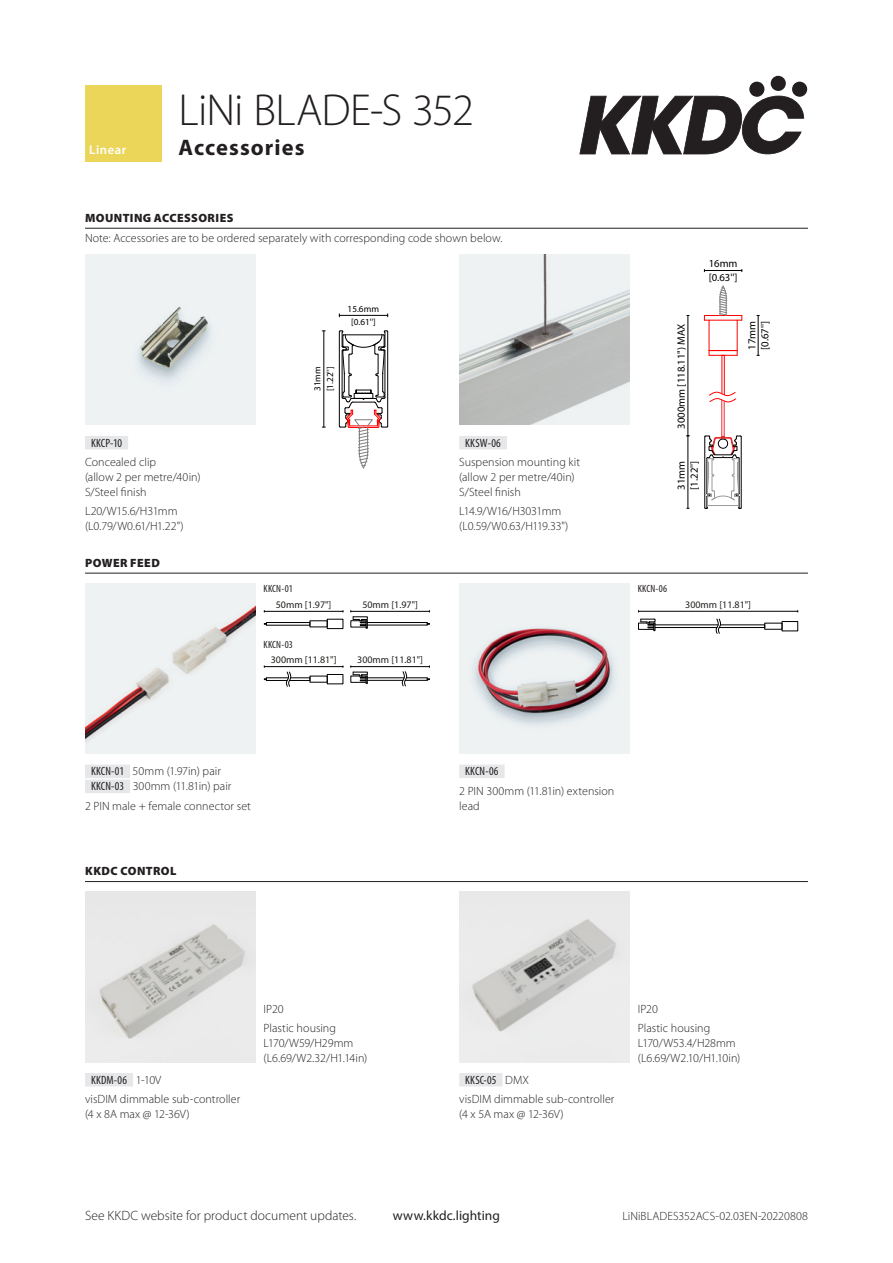
<style>
.page{position:relative;width:893px;height:1263px;background:#fff}
.page>*{position:absolute;margin:0;border:0;box-sizing:border-box;transform-origin:0 0}
.title_line1{font:300 45px "Myriad Pro";letter-spacing:-.02em;color:#231f20}
.title_line2{font:700 22.5px "Myriad Pro";letter-spacing:.045em;color:#231f20}
.t1{font:300 13.5px "Myriad Pro";color:#231f20}
.t2{font:13.5px "Myriad Pro";letter-spacing:.005em;color:#231f20}
.t3{font:600 12.75px "Myriad Pro";letter-spacing:.04em;color:#fff}
.body{font:300 12px/15px "Myriad Pro";letter-spacing:.005em;color:#231f20}
.accessories{font:300 12px/15px "Myriad Pro";color:#231f20}
.Section_sub_text{font:300 12px "Myriad Pro";letter-spacing:.005em;color:#231f20}
.Product_code{font:300 12px/15px "Myriad Pro";color:#231f20}
.Product_code-2{font:condensed 12px "Myriad Pro";letter-spacing:.015em;color:#231f20}
.body-2{font:300 12px/15px "Myriad Pro";letter-spacing:-.025em;color:#231f20}
.Section_heading_othe{font:900 12px "Myriad Pro";letter-spacing:.035em;color:#231f20}
.Section_heading_top{font:900 12px "Myriad Pro";letter-spacing:.035em;color:#231f20}
.t4{font:10.8px/13px "Myriad Pro";color:#000}
.Product_code_no_tint{font:condensed 10.5px "Myriad Pro";letter-spacing:.015em;color:#231f20}
.t5{font:10.05px "Myriad Pro";color:#20201e}
.t6{font:9.15px/12.6px "Myriad Pro";color:#000}
.s1{font-weight:400;font-stretch:condensed}
.s2{font-weight:300;font-stretch:normal}
</style>
<div class="page">
<svg style="left:579px;top:96px;width:225px;height:58px"></svg>
<svg style="left:749px;top:81px;width:16px;height:16px"></svg>
<div style="left:770px;top:76px;width:16px;height:15px;background:#231f20;border-radius:50%"></div>
<div style="left:792px;top:81px;width:15px;height:16px;background:#231f20;border-radius:50%"></div>
<div style="left:85px;top:85px;width:77px;height:77px;background:#ebd659"></div>
<hr style="left:85px;top:228px;width:723px;height:1px;background:#231f20">
<hr style="left:85px;top:573px;width:723px;height:1px;background:#231f20">
<hr style="left:85px;top:881px;width:723px;height:1px;background:#231f20">
<img style="left:85px;top:255px;width:170px;height:170px">
<svg style="left:339px;top:330px;width:49px;height:139px"></svg>
<hr style="left:324px;top:331px;width:1px;height:96px;background:#000">
<hr style="left:339px;top:315px;width:49px;height:1px;background:#000">
<img style="left:459px;top:255px;width:170px;height:170px">
<hr style="left:724px;top:355px;width:1px;height:40px;background:#f00">
<hr style="left:722px;top:355px;width:1px;height:39px;background:#f00">
<svg style="left:704px;top:286px;width:39px;height:70px"></svg>
<svg style="left:709px;top:392px;width:27px;height:10px"></svg>
<hr style="left:688px;top:315px;width:1px;height:121px;background:#000">
<hr style="left:688px;top:436px;width:1px;height:72px;background:#000">
<hr style="left:758px;top:315px;width:1px;height:40px;background:#000">
<hr style="left:704px;top:270px;width:38px;height:1px;background:#000">
<hr style="left:724px;top:401px;width:1px;height:35px;background:#e52e32">
<hr style="left:721px;top:400px;width:1px;height:36px;background:#e52e32">
<svg style="left:704px;top:436px;width:38px;height:73px"></svg>
<div style="left:85px;top:436px;width:43px;height:13px;background:#e6e7e9"></div>
<div style="left:459px;top:436px;width:48px;height:13px;background:#e6e7e9"></div>
<img style="left:85px;top:583px;width:170px;height:171px">
<div style="left:327px;top:619px;width:16px;height:10px;border:1px solid #000"></div>
<hr style="left:367px;top:622px;width:60px;height:1px;background:#000">
<hr style="left:367px;top:625px;width:60px;height:1px;background:#000">
<svg style="left:264px;top:622px;width:46px;height:3px"></svg>
<svg style="left:351px;top:610px;width:17px;height:18px"></svg>
<hr style="left:351px;top:611px;width:78px;height:1px;background:#000">
<hr style="left:264px;top:611px;width:79px;height:1px;background:#000">
<div style="left:327px;top:674px;width:16px;height:10px;border:1px solid #000"></div>
<hr style="left:367px;top:677px;width:37px;height:1px;background:#000">
<hr style="left:367px;top:680px;width:36px;height:1px;background:#000">
<svg style="left:351px;top:667px;width:17px;height:17px"></svg>
<hr style="left:351px;top:666px;width:78px;height:1px;background:#000">
<svg style="left:402px;top:666px;width:28px;height:20px"></svg>
<svg style="left:264px;top:667px;width:47px;height:20px"></svg>
<hr style="left:264px;top:666px;width:79px;height:1px;background:#000">
<img style="left:459px;top:583px;width:170px;height:171px">
<div style="left:782px;top:621px;width:16px;height:10px;border:1px solid #000"></div>
<svg style="left:638px;top:619px;width:17px;height:12px"></svg>
<hr style="left:655px;top:625px;width:63px;height:1px;background:#000">
<hr style="left:720px;top:625px;width:45px;height:1px;background:#000">
<hr style="left:655px;top:627px;width:62px;height:1px;background:#000">
<hr style="left:719px;top:627px;width:46px;height:1px;background:#000">
<hr style="left:638px;top:611px;width:160px;height:1px;background:#000">
<svg style="left:716px;top:619px;width:5px;height:15px"></svg>
<div style="left:85px;top:764px;width:45px;height:14px;background:#e6e7e9"></div>
<div style="left:85px;top:779px;width:45px;height:14px;background:#e6e7e9"></div>
<div style="left:459px;top:764px;width:46px;height:14px;background:#e6e7e9"></div>
<img style="left:85px;top:892px;width:170px;height:170px">
<img style="left:459px;top:892px;width:170px;height:170px">
<div style="left:85px;top:1073px;width:48px;height:13px;background:#e6e7e9"></div>
<div style="left:459px;top:1073px;width:44px;height:13px;background:#e6e7e9"></div>
<p class="t3" style="left:89px;top:142px;width:38px">Linear</p>
<p class="title_line1" style="left:179px;top:83px;width:297px">LiNi BLADE-S 352</p>
<p class="title_line2" style="left:179px;top:133px;width:127px">Accessories</p>
<p class="Section_heading_top" style="left:85px;top:210px;width:150px">MOUNTING ACCESSORIES</p>
<p class="Section_sub_text" style="left:85px;top:231px;width:419px">Note: Accessories are to be ordered separately with corresponding code shown below.</p>
<p class="Product_code-2" style="left:91px;top:435px;width:33px">KKCP-10</p>
<p class="body" style="left:85px;top:454px;width:117px">Concealed clip<br>(allow 2 per metre/40in)<br>S/Steel finish</p>
<p class="body" style="left:85px;top:504px;width:100px">L20/W15.6/H31mm (L0.79/W0.61/H1.22")</p>
<p class="Section_heading_othe" style="left:85px;top:554px;width:76px">POWER FEED</p>
<p class="t6" style="left:348px;top:303px;width:33px;text-align:center">15.6mm [0.61'']</p>
<p class="t6" style="left:311px;top:391px;width:26px;rotate:-90deg">31mm [1.22'']</p>
<p class="Product_code_no_tint" style="left:264px;top:583px;width:31px">KKCN-01</p>
<p class="t5" style="left:276px;top:598px;width:57px">50mm [1.97"]</p>
<p class="t5" style="left:362px;top:598px;width:57px">50mm [1.97"]</p>
<p class="Product_code_no_tint" style="left:264px;top:638px;width:31px">KKCN-03</p>
<p class="t5" style="left:271px;top:653px;width:67px">300mm [11.81"]</p>
<p class="t5" style="left:357px;top:653px;width:67px">300mm [11.81"]</p>
<p class="Product_code-2" style="left:465px;top:435px;width:37px">KKSW-06</p>
<p class="body" style="left:459px;top:454px;width:122px">Suspension mounting kit (allow 2 per metre/40in)<br>S/Steel finish</p>
<p class="body-2" style="left:459px;top:504px;width:111px">L14.9/W16/H3031mm (L0.59/W0.63/H119.33")</p>
<p class="t4" style="left:709px;top:256px;width:30px;line-height:14.2px">16mm [0.63'']</p>
<p class="t4" style="left:675px;top:429px;width:107px;rotate:-90deg">3000mm [118.11") MAX</p>
<p class="t4" style="left:675px;top:490px;width:30px;rotate:-90deg">31mm [1.22'']</p>
<p class="t4" style="left:745px;top:350px;width:30px;rotate:-90deg">17mm [0.67'']</p>
<p class="Product_code_no_tint" style="left:638px;top:583px;width:31px">KKCN-06</p>
<p class="t5" style="left:685px;top:598px;width:67px">300mm [11.81"]</p>
<p class="Product_code" style="left:91px;top:764px;width:142px"><span class="s1">KKCN-01</span> 50mm (1.97in) pair<br><span class="s1">KKCN-03</span> 300mm (11.81in) pair</p>
<p class="body" style="left:85px;top:798px;width:167px">2 PIN male + female connector set</p>
<p class="Section_heading_othe" style="left:85px;top:863px;width:93px">KKDC CONTROL</p>
<p class="Product_code-2" style="left:465px;top:764px;width:35px">KKCN-06</p>
<p class="body" style="left:459px;top:783px;width:157px">2 PIN 300mm (11.81in) extension lead</p>
<p class="Product_code-2" style="left:91px;top:1072px;width:72px">KKDM-06 <span class="s2">1-10V</span></p>
<p class="body" style="left:85px;top:1091px;width:157px">visDIM dimmable sub-controller (4 x 8A max @ 12-36V)</p>
<p class="accessories" style="left:264px;top:1001px;width:22px">IP20</p>
<p class="accessories" style="left:264px;top:1020px;width:105px">Plastic housing<br>L170/W59/H29mm (L6.69/W2.32/H1.14in)</p>
<p class="Product_code-2" style="left:465px;top:1072px;width:65px">KKSC-05 <span class="s2">DMX</span></p>
<p class="body" style="left:459px;top:1091px;width:157px">visDIM dimmable sub-controller (4 x 5A max @ 12-36V)</p>
<p class="accessories" style="left:638px;top:1001px;width:22px">IP20</p>
<p class="accessories" style="left:638px;top:1020px;width:104px">Plastic housing<br>L170/W53.4/H28mm (L6.69/W2.10/H1.10in)</p>
<p class="t1" style="left:85px;top:1208px;width:273px">See KKDC website for product document updates.</p>
<p class="t2" style="left:393px;top:1207px;width:109px">www.kkdc.lighting</p>
<p class="Section_sub_text" style="left:622px;top:1209px;width:187px">LiNiBLADES352ACS-02.03EN-20220808</p>
</div>
